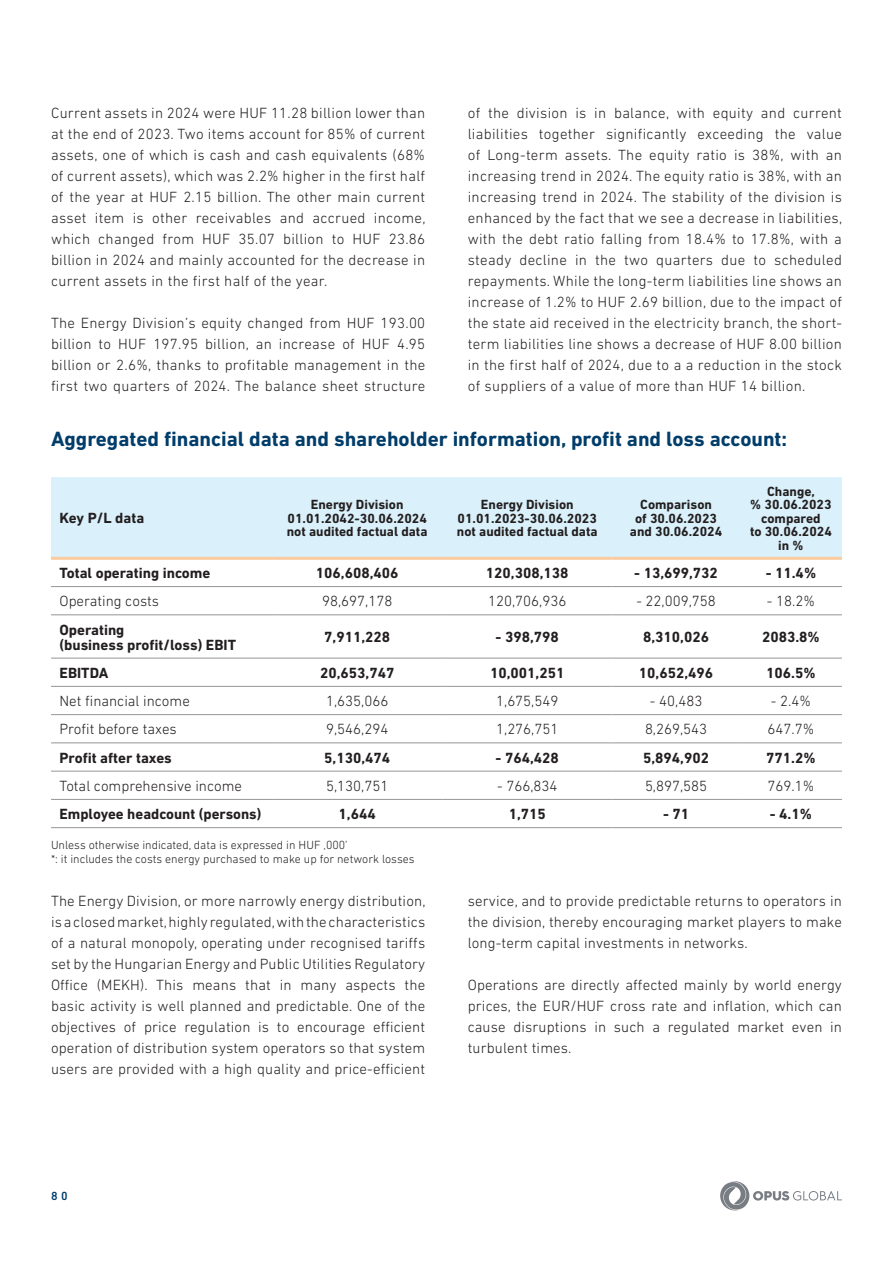
<style>
.page{position:relative;width:893px;height:1263px;background:#fff}
.page>*{position:absolute;margin:0;border:0;box-sizing:border-box;transform-origin:0 0}
.t1{font:700 21px "DIN Next LT Pro";color:#003d6a}
.t2{font:300 15px/21px "DIN Next LT Pro";letter-spacing:.01em;color:#231f20;text-align:justify}
.t3{font:700 15px/15px "DIN Next LT Pro";color:#231f20}
.t4{font:700 13.5px/13.5px "DIN Next LT Pro";color:#231f20;text-align:center}
.t5{font:300 12px "DIN Next LT Pro";color:#231f20}
.t6{font:500 12px "DIN Next LT Pro";color:#003d6a}
</style>
<div class="page">
<svg style="left:720px;top:1181px;width:122px;height:29px"></svg>
<div style="left:51px;top:477px;width:791px;height:80px;background:#daf1fb"></div>
<hr style="left:51px;top:586px;width:221px;height:1px;background:#939598">
<hr style="left:272px;top:586px;width:170px;height:1px;background:#939598">
<hr style="left:442px;top:586px;width:170px;height:1px;background:#939598">
<hr style="left:612px;top:586px;width:128px;height:1px;background:#939598">
<hr style="left:740px;top:586px;width:102px;height:1px;background:#939598">
<hr style="left:51px;top:615px;width:221px;height:1px;background:#939598">
<hr style="left:272px;top:615px;width:170px;height:1px;background:#939598">
<hr style="left:442px;top:615px;width:170px;height:1px;background:#939598">
<hr style="left:612px;top:615px;width:128px;height:1px;background:#939598">
<hr style="left:740px;top:615px;width:102px;height:1px;background:#939598">
<hr style="left:51px;top:658px;width:221px;height:1px;background:#939598">
<hr style="left:272px;top:658px;width:170px;height:1px;background:#939598">
<hr style="left:442px;top:658px;width:170px;height:1px;background:#939598">
<hr style="left:612px;top:658px;width:128px;height:1px;background:#939598">
<hr style="left:740px;top:658px;width:102px;height:1px;background:#939598">
<hr style="left:51px;top:686px;width:221px;height:1px;background:#939598">
<hr style="left:272px;top:686px;width:170px;height:1px;background:#939598">
<hr style="left:442px;top:686px;width:170px;height:1px;background:#939598">
<hr style="left:612px;top:686px;width:128px;height:1px;background:#939598">
<hr style="left:740px;top:686px;width:102px;height:1px;background:#939598">
<hr style="left:51px;top:714px;width:221px;height:1px;background:#939598">
<hr style="left:272px;top:714px;width:170px;height:1px;background:#939598">
<hr style="left:442px;top:714px;width:170px;height:1px;background:#939598">
<hr style="left:612px;top:714px;width:128px;height:1px;background:#939598">
<hr style="left:740px;top:714px;width:102px;height:1px;background:#939598">
<hr style="left:51px;top:743px;width:221px;height:1px;background:#939598">
<hr style="left:272px;top:743px;width:170px;height:1px;background:#939598">
<hr style="left:442px;top:743px;width:170px;height:1px;background:#939598">
<hr style="left:612px;top:743px;width:128px;height:1px;background:#939598">
<hr style="left:740px;top:743px;width:102px;height:1px;background:#939598">
<hr style="left:51px;top:771px;width:221px;height:1px;background:#939598">
<hr style="left:272px;top:771px;width:170px;height:1px;background:#939598">
<hr style="left:442px;top:771px;width:170px;height:1px;background:#939598">
<hr style="left:612px;top:771px;width:128px;height:1px;background:#939598">
<hr style="left:740px;top:771px;width:102px;height:1px;background:#939598">
<hr style="left:51px;top:799px;width:221px;height:1px;background:#939598">
<hr style="left:272px;top:799px;width:170px;height:1px;background:#939598">
<hr style="left:442px;top:799px;width:170px;height:1px;background:#939598">
<hr style="left:612px;top:799px;width:128px;height:1px;background:#939598">
<hr style="left:740px;top:799px;width:102px;height:1px;background:#939598">
<hr style="left:51px;top:827px;width:221px;height:1px;background:#939598">
<hr style="left:272px;top:827px;width:170px;height:1px;background:#939598">
<hr style="left:442px;top:827px;width:170px;height:1px;background:#939598">
<hr style="left:612px;top:827px;width:128px;height:1px;background:#939598">
<hr style="left:740px;top:827px;width:102px;height:1px;background:#939598">
<hr style="left:51px;top:557px;width:221px;height:3px;background:#facb9f">
<hr style="left:272px;top:557px;width:170px;height:3px;background:#facb9f">
<hr style="left:442px;top:557px;width:170px;height:3px;background:#facb9f">
<hr style="left:612px;top:557px;width:128px;height:3px;background:#facb9f">
<hr style="left:740px;top:557px;width:102px;height:3px;background:#facb9f">
<p class="t2" style="left:51px;top:102px;width:376px">Current assets in 2024 were HUF 11.28 billion lower than at the end of 2023. Two items account for 85% of current assets, one of which is cash and cash equivalents (68% of current assets), which was 2.2% higher in the first half of the year at HUF 2.15 billion. The other main current asset item is other receivables and accrued income, which changed from HUF 35.07 billion to HUF 23.86 billion in 2024 and mainly accounted for the decrease in current assets in the first half of the year.</p>
<p class="t2" style="left:51px;top:312px;width:376px">The Energy Division’s equity changed from HUF 193.00 billion to HUF 197.95 billion, an increase of HUF 4.95 billion or 2.6%, thanks to profitable management in the first two quarters of 2024. The balance sheet structure</p>
<p class="t2" style="left:468px;top:102px;width:376px">of the division is in balance, with equity and current liabilities together significantly exceeding the value of Long-term assets. The equity ratio is 38%, with an increasing trend in 2024. The equity ratio is 38%, with an increasing trend in 2024. The stability of the division is enhanced by the fact that we see a decrease in liabilities, with the debt ratio falling from 18.4% to 17.8%, with a steady decline in the two quarters due to scheduled repayments. While the long-term liabilities line shows an increase of 1.2% to HUF 2.69 billion, due to the impact of the state aid received in the electricity branch, the short&shy;term liabilities line shows a decrease of HUF 8.00 billion in the first half of 2024, due to a a reduction in the stock of suppliers of a value of more than HUF 14 billion.</p>
<p class="t1" style="left:51px;top:426px;width:738px">Aggregated financial data and shareholder information, profit and loss account:</p>
<p class="t3" style="left:60px;top:511px;width:86px">Key P/L data</p>
<p class="t4" style="left:287px;top:498px;width:142px">Energy Division<br>01.01.2042-30.06.2024 not audited factual data</p>
<p class="t4" style="left:457px;top:498px;width:142px">Energy Division<br>01.01.2023-30.06.2023 not audited factual data</p>
<p class="t4" style="left:630px;top:498px;width:94px">Comparison<br>of 30.06.2023 and 30.06.2024</p>
<p class="t4" style="left:750px;top:484px;width:83px">Change,<br>% 30.06.2023 compared<br>to 30.06.2024 in %</p>
<p class="t3" style="left:60px;top:565px;width:152px">Total operating income</p>
<p class="t3" style="left:316px;top:565px;width:84px">106,608,406</p>
<p class="t3" style="left:486px;top:565px;width:84px">120,308,138</p>
<p class="t3" style="left:634px;top:565px;width:85px">- 13,699,732</p>
<p class="t3" style="left:766px;top:565px;width:52px">- 11.4%</p>
<p class="t2" style="left:60px;top:590px;width:101px">Operating costs</p>
<p class="t2" style="left:322px;top:590px;width:72px">98,697,178</p>
<p class="t2" style="left:488px;top:590px;width:80px">120,706,936</p>
<p class="t2" style="left:636px;top:590px;width:81px">- 22,009,758</p>
<p class="t2" style="left:767px;top:590px;width:50px">- 18.2%</p>
<p class="t3" style="left:60px;top:622px;width:178px">Operating<br>(business profit/loss) EBIT</p>
<p class="t3" style="left:324px;top:629px;width:67px">7,911,228</p>
<p class="t3" style="left:496px;top:629px;width:65px">- 398,798</p>
<p class="t3" style="left:643px;top:629px;width:67px">8,310,026</p>
<p class="t3" style="left:762px;top:629px;width:59px">2083.8%</p>
<p class="t3" style="left:60px;top:665px;width:50px">EBITDA</p>
<p class="t3" style="left:320px;top:665px;width:76px">20,653,747</p>
<p class="t3" style="left:490px;top:665px;width:76px">10,001,251</p>
<p class="t3" style="left:639px;top:665px;width:76px">10,652,496</p>
<p class="t3" style="left:766px;top:665px;width:51px">106.5%</p>
<p class="t2" style="left:60px;top:690px;width:132px">Net financial income</p>
<p class="t2" style="left:326px;top:690px;width:64px">1,635,066</p>
<p class="t2" style="left:496px;top:690px;width:64px">1,675,549</p>
<p class="t2" style="left:650px;top:690px;width:54px">- 40,483</p>
<p class="t2" style="left:771px;top:690px;width:42px">- 2.4%</p>
<p class="t2" style="left:60px;top:719px;width:119px">Profit before taxes</p>
<p class="t2" style="left:326px;top:719px;width:64px">9,546,294</p>
<p class="t2" style="left:496px;top:719px;width:64px">1,276,751</p>
<p class="t2" style="left:645px;top:719px;width:64px">8,269,543</p>
<p class="t2" style="left:767px;top:719px;width:48px">647.7%</p>
<p class="t3" style="left:60px;top:750px;width:114px">Profit after taxes</p>
<p class="t3" style="left:324px;top:750px;width:67px">5,130,474</p>
<p class="t3" style="left:496px;top:750px;width:65px">- 764,428</p>
<p class="t3" style="left:643px;top:750px;width:67px">5,894,902</p>
<p class="t3" style="left:766px;top:750px;width:51px">771.2%</p>
<p class="t2" style="left:60px;top:775px;width:184px">Total comprehensive income</p>
<p class="t2" style="left:326px;top:775px;width:64px">5,130,751</p>
<p class="t2" style="left:497px;top:775px;width:62px">- 766,834</p>
<p class="t2" style="left:645px;top:775px;width:64px">5,897,585</p>
<p class="t2" style="left:767px;top:775px;width:48px">769.1%</p>
<p class="t3" style="left:60px;top:806px;width:203px">Employee headcount (persons)</p>
<p class="t3" style="left:339px;top:806px;width:39px">1,644</p>
<p class="t3" style="left:509px;top:806px;width:39px">1,715</p>
<p class="t3" style="left:663px;top:806px;width:28px">- 71</p>
<p class="t3" style="left:770px;top:806px;width:44px">- 4.1%</p>
<p class="t5" style="left:51px;top:838px;width:298px">Unless otherwise indicated, data is expressed in HUF ‚000’</p>
<p class="t5" style="left:51px;top:852px;width:365px">*: it includes the costs energy purchased to make up for network losses</p>
<p class="t2" style="left:51px;top:890px;width:376px">The Energy Division, or more narrowly energy distribution, is a closed market, highly regulated, with the characteristics of a natural monopoly, operating under recognised tariffs set by the Hungarian Energy and Public Utilities Regulatory Office (MEKH). This means that in many aspects the basic activity is well planned and predictable. One of the objectives of price regulation is to encourage efficient operation of distribution system operators so that system users are provided with a high quality and price-efficient</p>
<p class="t2" style="left:468px;top:890px;width:376px">service, and to provide predictable returns to operators in the division, thereby encouraging market players to make long-term capital investments in networks.</p>
<p class="t2" style="left:468px;top:974px;width:376px">Operations are directly affected mainly by world energy prices, the EUR/HUF cross rate and inflation, which can cause disruptions in such a regulated market even in turbulent times.</p>
<p class="t6" style="left:51px;top:1189px;width:18px">8 0</p>
</div>
